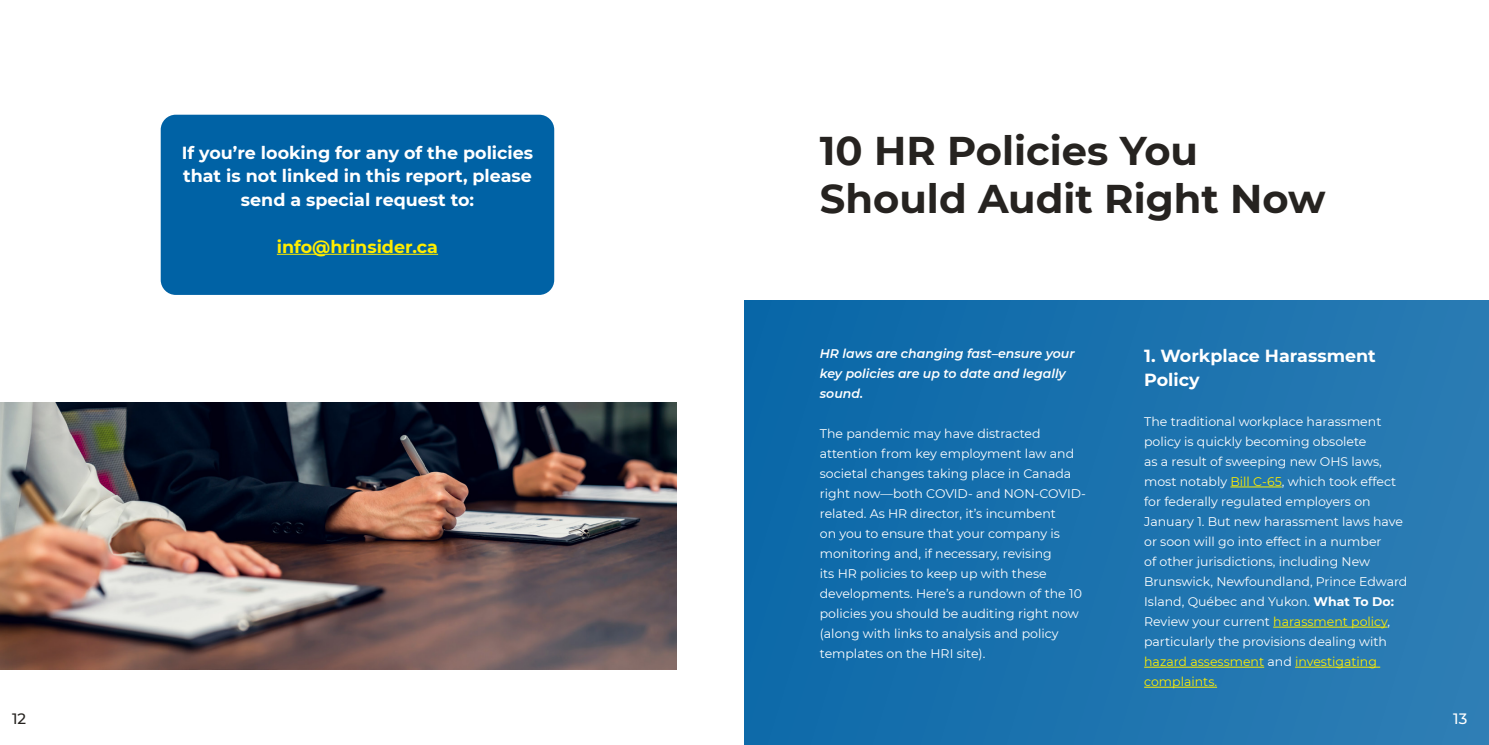
<style>
.page{position:relative;width:1489px;height:745px;background:#fff}
.page>*{position:absolute;margin:0;border:0;box-sizing:border-box;transform-origin:0 0}
.t1{font:700 40px/48px "Montserrat";color:#262320}
.t2{font:700 17.5px/23.5px "Montserrat";color:#fff}
.t3{font:700 17.5px "Montserrat";color:#ffed00}
.t4{font:500 15px "Montserrat";color:#262320}
.t5{font:500 15px "Montserrat";color:#fff}
.t6{font:12.5px/20px "Montserrat";color:#fff}
.t7{font:italic 600 12.5px/20px "Montserrat";color:#fff}
.s1{color:#ffed00}
.s2{font-weight:700}
</style>
<div class="page">
<div style="left:161px;top:115px;width:393px;height:180px;background:#0062a5;border-radius:15px"></div>
<div style="left:744px;top:300px;width:744px;height:444px;background:linear-gradient(to right,#0a68a8,#2c7db4)"></div>
<hr style="left:1230px;top:486px;width:51px;height:1px;background:#ffed00">
<hr style="left:1273px;top:626px;width:114px;height:1px;background:#ffed00">
<hr style="left:1144px;top:666px;width:120px;height:1px;background:#ffed00">
<hr style="left:1294px;top:666px;width:85px;height:1px;background:#ffed00">
<hr style="left:1144px;top:686px;width:72px;height:1px;background:#ffed00">
<svg style="left:0;top:668px;width:676px;height:2px"></svg>
<img style="left:0;top:402px;width:676px;height:266px">
<hr style="left:277px;top:254px;width:161px;height:1px;background:#ffed00">
<h2 class="t2" style="left:182px;top:140px;width:353px;text-align:center">If you’re looking for any of the policies that is not linked in this report, please send a special request to:</h2>
<h2 class="t3" style="left:277px;top:234px;width:163px">info@hrinsider.ca</h2>
<h1 class="t1" style="left:819px;top:124px;width:507px">10 HR Policies You<br>Should Audit Right Now</h1>
<p class="t7" style="left:819px;top:342px;width:256px">HR laws are changing fast–ensure your key policies are up to date and legally sound.</p>
<p class="t6" style="left:819px;top:422px;width:268px">The pandemic may have distracted attention from key employment law and societal changes taking place in Canada right now—both COVID- and NON-COVID&shy;related. As HR director, it’s incumbent<br>on you to ensure that your company is monitoring and, if necessary, revising<br>its HR policies to keep up with these developments. Here’s a rundown of the 10 policies you should be auditing right now (along with links to analysis and policy templates on the HRI site).</p>
<h2 class="t2" style="left:1144px;top:343px;width:233px">1. Workplace Harassment<br>Policy</h2>
<p class="t6" style="left:1144px;top:411px;width:265px">The traditional workplace harassment policy is quickly becoming obsolete<br>as a result of sweeping new OHS laws, most notably <span class="s1">Bill C-65</span>, which took effect for federally regulated employers on January 1. But new harassment laws have or soon will go into effect in a number<br>of other jurisdictions, including New Brunswick, Newfoundland, Prince Edward Island, Québec and Yukon. <span class="s2">What To Do:<br></span>Review your current <span class="s1">harassment policy</span>, particularly the provisions dealing with <span class="s1">hazard assessment</span> and <span class="s1">investigating complaints.</span></p>
<p class="t4" style="left:12px;top:707px;width:16px">12</p>
<p class="t5" style="left:1452px;top:708px;width:16px">13</p>
</div>
